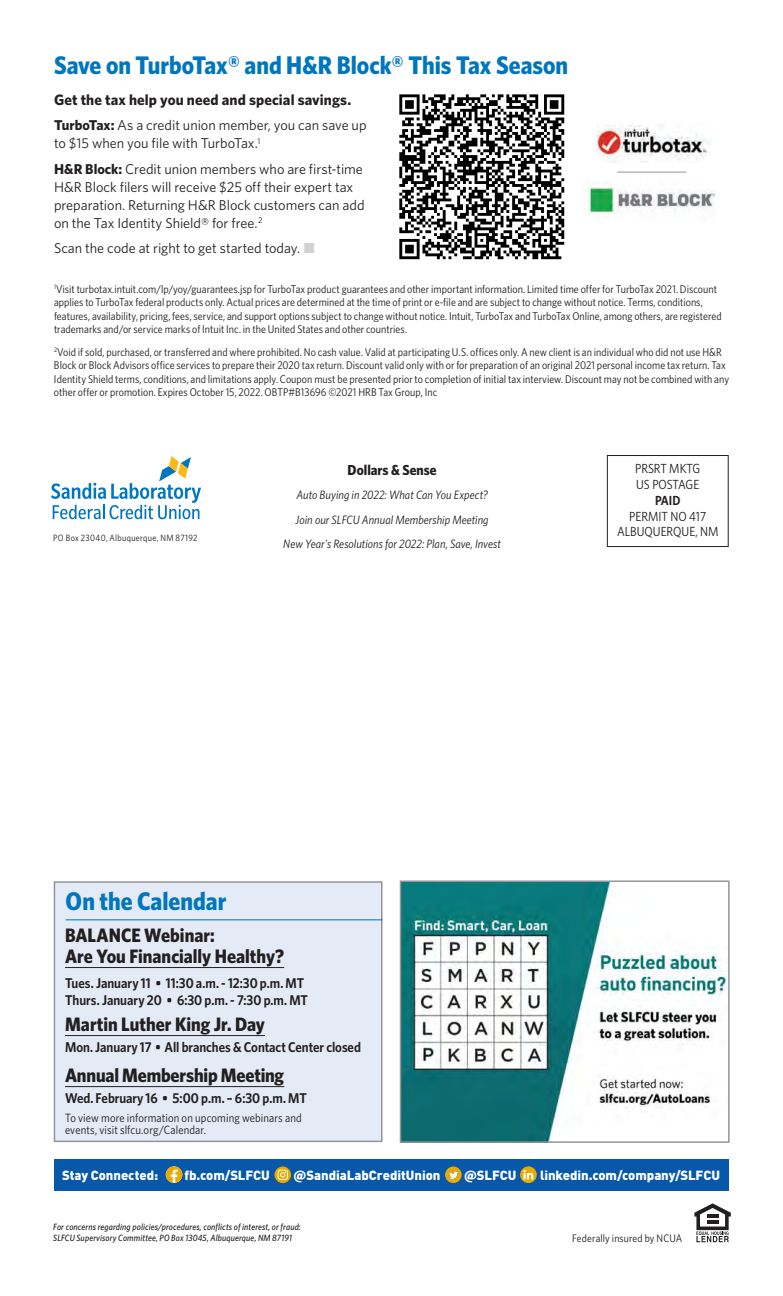
<style>
.page{position:relative;width:783px;height:1296px;background:#fff}
.page>*{position:absolute;margin:0;border:0;box-sizing:border-box;transform-origin:0 0}
.D_S_Header_Body_Copy{font:700 25.5px "Whitney Narrow";color:#0076be}
.D_S_Calendar_Underli{font:700 19.5px/21px "Whitney Narrow";color:#231f20}
.D_S_Body_Copy{font:700 15px "Whitney";letter-spacing:.005em;color:#231f20}
.t1{font:700 14.55px "Whitney Narrow";color:#231f20}
.D_S_Body_Copy-2{font:14.25px/18px "Whitney";letter-spacing:-.005em;color:#231f20}
.D_S_10_narrow_med{font:600 14.1px "Whitney Narrow";letter-spacing:-.005em;color:#231f20}
.D_S_Calendar_Underli-2{font:600 14.1px/17px "Whitney Narrow";color:#231f20}
.t2{font:900 13.2px "DIN Pro";letter-spacing:-.005em;color:#fff}
.t3{font:13.2px "Whitney Narrow";color:#231f20}
.t4{font:600 13.2px "Whitney Narrow";color:#231f20}
.D_S_Article_Preview{font:italic 12.15px "Whitney Narrow";letter-spacing:.005em;color:#231f20}
.D_S_Body_Copy-3{font:12px "Whitney Narrow";letter-spacing:.01em;color:#231f20}
.D_S_Body_Copy-4{font:11.25px/13.5px "Whitney Narrow";letter-spacing:.005em;color:#231f20}
.CU_weasley{font:10.95px "Whitney Narrow";letter-spacing:.01em;color:#231f20}
.D_S_weasley{font:italic 500 9.15px/10.9px "Whitney Narrow";letter-spacing:.015em;color:#231f20}
.D_S_weasley-2{font:9.15px "Whitney Narrow";letter-spacing:.04em;color:#231f20}
.s1{font-weight:700}
.s2{color:#d1d2d4}
</style>
<div class="page">
<div style="left:607px;top:455px;width:121px;height:92px;border:1px solid #231f20"></div>
<svg style="left:51px;top:456px;width:150px;height:63px"></svg>
<svg style="left:694px;top:1203px;width:37px;height:39px"></svg>
<hr style="left:707px;top:1214px;width:11px;height:4px;background:#231f20">
<div style="left:54px;top:881px;width:328px;height:261px;background:#e4ebf6;border:2px solid #939598"></div>
<hr style="left:66px;top:919px;width:316px;height:1px;background:#0076be">
<div style="left:54px;top:1160px;width:675px;height:31px;background:#0758a8"></div>
<svg style="left:445px;top:1167px;width:17px;height:16px"></svg>
<svg style="left:166px;top:1166px;width:16px;height:17px"></svg>
<svg style="left:275px;top:1167px;width:16px;height:16px"></svg>
<svg style="left:278px;top:1170px;width:10px;height:10px"></svg>
<svg style="left:520px;top:1166px;width:17px;height:17px"></svg>
<svg style="left:523px;top:1170px;width:10px;height:9px"></svg>
<hr style="left:65px;top:967px;width:219px;height:1px;background:#231f20">
<hr style="left:65px;top:1035px;width:200px;height:1px;background:#231f20">
<hr style="left:65px;top:1086px;width:219px;height:1px;background:#231f20">
<img style="left:403px;top:883px;width:324px;height:257px">
<div style="left:400px;top:880px;width:330px;height:263px;border:2px solid #939598"></div>
<img style="left:399px;top:94px;width:166px;height:166px">
<img style="left:598px;top:125px;width:113px;height:38px">
<img style="left:588px;top:183px;width:126px;height:31px">
<hr style="left:617px;top:172px;width:69px;height:1px;background:#939598">
<p class="D_S_Header_Body_Copy" style="left:54px;top:48px;width:516px">Save on TurboTax® and H&amp;R Block® This Tax Season</p>
<p class="D_S_Body_Copy" style="left:54px;top:90px;width:299px">Get the tax help you need and special savings.</p>
<p class="D_S_Body_Copy-2" style="left:54px;top:116px;width:314px"><span class="s1">TurboTax:</span> As a credit union member, you can save up to $15 when you file with TurboTax.<sup>1</sup></p>
<p class="D_S_Body_Copy-2" style="left:54px;top:160px;width:312px"><span class="s1">H&amp;R Block:</span> Credit union members who are first-time H&amp;R Block filers will receive $25 off their expert tax preparation. Returning H&amp;R Block customers can add on the Tax Identity Shield® for free.<sup>2</sup></p>
<p class="D_S_Body_Copy-2" style="left:54px;top:239px;width:263px">Scan the code at right to get started today. <span class="s2">■</span></p>
<p class="D_S_Body_Copy-4" style="left:54px;top:282px;width:669px"><sup>1</sup>Visit turbotax.intuit.com/lp/yoy/guarantees.jsp for TurboTax product guarantees and other important information. Limited time offer for TurboTax 2021. Discount applies to TurboTax federal products only. Actual prices are determined at the time of print or e-file and are subject to change without notice. Terms, conditions, features, availability, pricing, fees, service, and support options subject to change without notice. Intuit, TurboTax and TurboTax Online, among others, are registered trademarks and/or service marks of Intuit Inc. in the United States and other countries.</p>
<p class="D_S_Body_Copy-4" style="left:54px;top:345px;width:677px"><sup>2</sup>Void if sold, purchased, or transferred and where prohibited. No cash value. Valid at participating U.S. offices only. A new client is an individual who did not use H&amp;R Block or Block Advisors office services to prepare their 2020 tax return. Discount valid only with or for preparation of an original 2021 personal income tax return. Tax Identity Shield terms, conditions, and limitations apply. Coupon must be presented prior to completion of initial tax interview. Discount may not be combined with any other offer or promotion. Expires October 15, 2022. OBTP#B13696 ©2021 HRB Tax Group, Inc</p>
<p class="D_S_weasley-2" style="left:53px;top:532px;width:146px">PO Box 23040, Albuquerque, NM 87192</p>
<p class="t1" style="left:348px;top:461px;width:90px">Dollars &amp; Sense</p>
<p class="D_S_Article_Preview" style="left:296px;top:487px;width:193px">Auto Buying in 2022: What Can You Expect?</p>
<p class="D_S_Article_Preview" style="left:296px;top:512px;width:194px">Join our SLFCU Annual Membership Meeting</p>
<p class="D_S_Article_Preview" style="left:283px;top:536px;width:219px">New Year's Resolutions for 2022: Plan, Save, Invest</p>
<p class="t3" style="left:635px;top:460px;width:67px">PRSRT MKTG</p>
<p class="t3" style="left:636px;top:476px;width:65px">US POSTAGE</p>
<p class="t4" style="left:655px;top:491px;width:27px">PAID</p>
<p class="t3" style="left:629px;top:507px;width:79px">PERMIT NO 417</p>
<p class="t3" style="left:617px;top:523px;width:103px">ALBUQUERQUE, NM</p>
<p class="D_S_Header_Body_Copy" style="left:66px;top:884px;width:162px">On the Calendar</p>
<p class="D_S_Calendar_Underli" style="left:65px;top:924px;width:221px">BALANCE Webinar:<br>Are You Financially Healthy?</p>
<p class="D_S_Calendar_Underli-2" style="left:65px;top:975px;width:244px">Tues. January 11 • 11:30 a.m. - 12:30 p.m. MT<br>Thurs. January 20 • 6:30 p.m. - 7:30 p.m. MT</p>
<p class="D_S_Calendar_Underli" style="left:65px;top:1013px;width:201px">Martin Luther King Jr. Day</p>
<p class="D_S_10_narrow_med" style="left:65px;top:1038px;width:297px">Mon. January 17 • All branches &amp; Contact Center closed</p>
<p class="D_S_Calendar_Underli" style="left:65px;top:1064px;width:221px">Annual Membership Meeting</p>
<p class="D_S_10_narrow_med" style="left:65px;top:1089px;width:243px">Wed. February 16 • 5:00 p.m. – 6:30 p.m. MT</p>
<p class="D_S_Body_Copy-3" style="left:65px;top:1110px;width:238px">To view more information on upcoming webinars and</p>
<p class="D_S_Body_Copy-3" style="left:65px;top:1122px;width:142px">events, visit slfcu.org/Calendar.</p>
<p class="t2" style="left:62px;top:1164px;width:97px">Stay Connected:</p>
<p class="t2" style="left:184px;top:1164px;width:87px">fb.com/SLFCU</p>
<p class="t2" style="left:293px;top:1164px;width:149px">@SandiaLabCreditUnion</p>
<p class="t2" style="left:464px;top:1164px;width:54px">@SLFCU</p>
<p class="t2" style="left:540px;top:1164px;width:181px">linkedin.com/company/SLFCU</p>
<p class="D_S_weasley" style="left:53px;top:1221px;width:249px">For concerns regarding policies/procedures, conflicts of interest, or fraud:<br>SLFCU Supervisory Committee, PO Box 13045, Albuquerque, NM 87191</p>
<p class="CU_weasley" style="left:572px;top:1231px;width:111px">Federally insured by NCUA</p>
</div>
